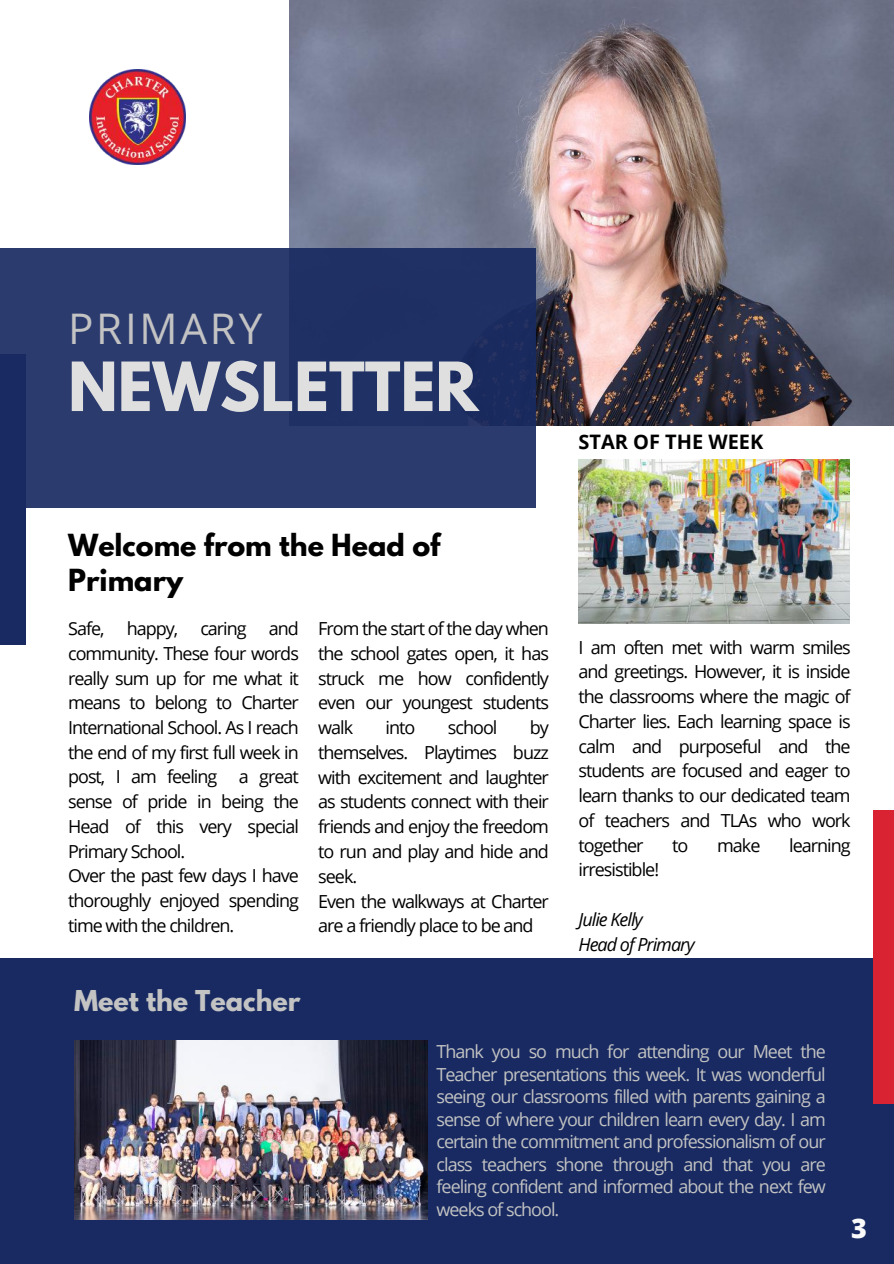
<style>
.page{position:relative;width:894px;height:1264px;background:#fff}
.page>*{position:absolute;margin:0;border:0;box-sizing:border-box;transform-origin:0 0}
.t1{font:700 60px "League Spartan";color:#dfdfdf}
.t2{font:42.15px "Open Sans";letter-spacing:.065em;color:#c3c3c3}
.t3{font:700 27px/34.8px "League Spartan";color:#000}
.t4{font:800 27px "Open Sans";color:#fbfafb}
.t5{font:700 25.5px "League Spartan";color:#c3c3c3}
.t6{font:700 19.95px "Open Sans";color:#000}
.t7{font:18px/24.8px "Open Sans";letter-spacing:-.055em;color:#000}
.t8{font:18px/22.5px "Open Sans";letter-spacing:-.055em;color:#c3c3c3;text-align:justify}
.t9{font:italic 18px/24.8px "Open Sans";letter-spacing:-.055em;color:#000}
</style>
<div class="page">
<img style="left:290px;top:0;width:603px;height:425px">
<div style="left:0;top:248px;width:535px;height:260px;background:linear-gradient(to right,#2e3e70,#203165)"></div>
<div style="left:0;top:354px;width:25px;height:291px;background:#182a61"></div>
<div style="left:0;top:958px;width:893px;height:305px;background:#182a61"></div>
<div style="left:873px;top:809px;width:20px;height:294px;background:#d92332"></div>
<img style="left:74px;top:1040px;width:353px;height:179px">
<img style="left:89px;top:69px;width:96px;height:96px">
<img style="left:578px;top:459px;width:271px;height:165px">
<h2 class="t2" style="left:68px;top:299px;width:196px">PRIMARY</h2>
<h1 class="t1" style="left:68px;top:357px;width:411px">NEWSLETTER</h1>
<p class="t6" style="left:578px;top:427px;width:186px">STAR OF THE WEEK</p>
<h3 class="t3" style="left:68px;top:531px;width:373px">Welcome from the Head of<br>Primary</h3>
<p class="t7" style="left:68px;top:615px;width:232px">Safe, happy, caring and community. These four words really sum up for me what it means to belong to Charter<br>International School. As I reach the end of my first full week in post, I am feeling a great sense of pride in being the<br>Head of this very special<br>Primary School.<br>Over the past few days I have thoroughly enjoyed spending time with the children.</p>
<p class="t7" style="left:318px;top:615px;width:232px;text-align:justify">From the start of the day when the school gates open, it has struck me how confidently even our youngest students walk</p>
<p class="t7" style="left:318px;top:714px;width:232px;text-indent:211px">by themselves. Playtimes buzz with excitement and laughter as students connect with their friends and enjoy the freedom to run and play and hide and seek.<br>Even the walkways at Charter are a friendly place to be and</p>
<p class="t7" style="left:385px;top:714px;width:31px">into</p>
<p class="t7" style="left:448px;top:714px;width:51px">school</p>
<h3 class="t5" style="left:74px;top:987px;width:228px">Meet the Teacher</h3>
<p class="t7" style="left:578px;top:634px;width:273px;text-align:justify">I am often met with warm smiles and greetings. However, it is inside the classrooms where the magic of Charter lies. Each learning space is calm and purposeful and the students are focused and eager to learn thanks to our dedicated team of teachers and TLAs who work together</p>
<p class="t7" style="left:672px;top:832px;width:18px">to</p>
<p class="t7" style="left:717px;top:832px;width:45px">make</p>
<p class="t7" style="left:788px;top:832px;width:63px">learning</p>
<p class="t7" style="left:578px;top:857px;width:82px">irresistible!</p>
<p class="t9" style="left:578px;top:906px;width:118px">Julie Kelly<br>Head of Primary</p>
<p class="t8" style="left:436px;top:1039px;width:390px">Thank you so much for attending our Meet the Teacher presentations this week. It was wonderful seeing our classrooms filled with parents gaining a sense of where your children learn every day. I am certain the commitment and professionalism of our class teachers shone through and that you are feeling confident and informed about the next few weeks of school.</p>
<h3 class="t4" style="left:850px;top:1208px;width:17px">3</h3>
</div>
